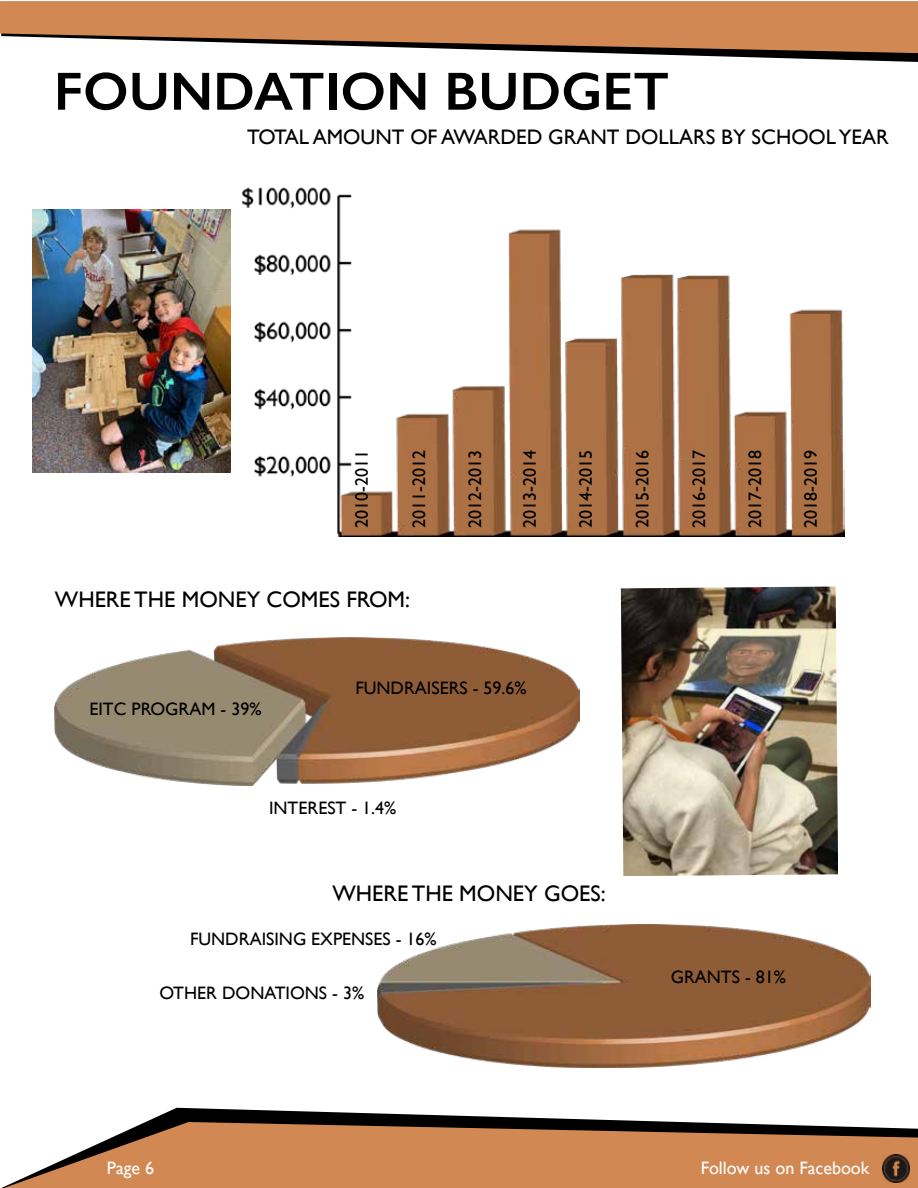
<style>
.page{position:relative;width:918px;height:1188px;background:#fff}
.page>*{position:absolute;margin:0;border:0;box-sizing:border-box;transform-origin:0 0}
.t1{font:600 54px "Gill Sans";color:#000}
.t2{font:22.5px "Gill Sans";color:#000}
.t3{font:21px "Gill Sans";color:#000}
.t4{font:18px "Gill Sans";color:#000}
.t5{font:18px "Gill Sans";color:#fff}
</style>
<div class="page">
<img style="left:242px;top:187px;width:603px;height:349px">
<svg style="left:1px;top:1108px;width:678px;height:80px"></svg>
<svg style="left:4px;top:1122px;width:914px;height:66px;background:#be8459"></svg>
<svg style="left:602px;top:53px;width:316px;height:9px"></svg>
<svg style="left:0;top:1px;width:918px;height:52px;background:#c58a5f"></svg>
<img style="left:882px;top:1155px;width:28px;height:27px">
<img style="left:55px;top:637px;width:524px;height:149px">
<img style="left:377px;top:925px;width:493px;height:143px">
<img style="left:621px;top:587px;width:217px;height:289px">
<img style="left:33px;top:209px;width:197px;height:264px">
<h1 class="t1" style="left:54px;top:59px;width:617px">FOUNDATION BUDGET</h1>
<p class="t3" style="left:247px;top:124px;width:643px">TOTAL AMOUNT OF AWARDED GRANT DOLLARS BY SCHOOL YEAR</p>
<p class="t4" style="left:351px;top:528px;width:79px;rotate:-90deg">2010-2011</p>
<p class="t4" style="left:408px;top:528px;width:79px;rotate:-90deg">2011-2012</p>
<p class="t4" style="left:465px;top:528px;width:79px;rotate:-90deg">2012-2013</p>
<p class="t4" style="left:519px;top:528px;width:79px;rotate:-90deg">2013-2014</p>
<p class="t4" style="left:575px;top:528px;width:79px;rotate:-90deg">2014-2015</p>
<p class="t4" style="left:632px;top:528px;width:79px;rotate:-90deg">2015-2016</p>
<p class="t4" style="left:689px;top:528px;width:79px;rotate:-90deg">2016-2017</p>
<p class="t2" style="left:55px;top:586px;width:357px">WHERE THE MONEY COMES FROM:</p>
<p class="t4" style="left:89px;top:698px;width:174px">EITC PROGRAM - 39%</p>
<p class="t4" style="left:355px;top:677px;width:173px">FUNDRAISERS - 59.6%</p>
<p class="t4" style="left:269px;top:797px;width:129px">INTEREST - 1.4%</p>
<p class="t2" style="left:332px;top:880px;width:275px">WHERE THE MONEY GOES:</p>
<p class="t4" style="left:190px;top:928px;width:248px">FUNDRAISING EXPENSES - 16%</p>
<p class="t4" style="left:744px;top:528px;width:79px;rotate:-90deg">2017-2018</p>
<p class="t4" style="left:800px;top:528px;width:79px;rotate:-90deg">2018-2019</p>
<p class="t4" style="left:160px;top:982px;width:206px">OTHER DONATIONS - 3%</p>
<p class="t4" style="left:671px;top:966px;width:117px">GRANTS - 81%</p>
<p class="t5" style="left:107px;top:1158px;width:49px">Page 6</p>
<p class="t5" style="left:701px;top:1158px;width:170px">Follow us on Facebook</p>
</div>
